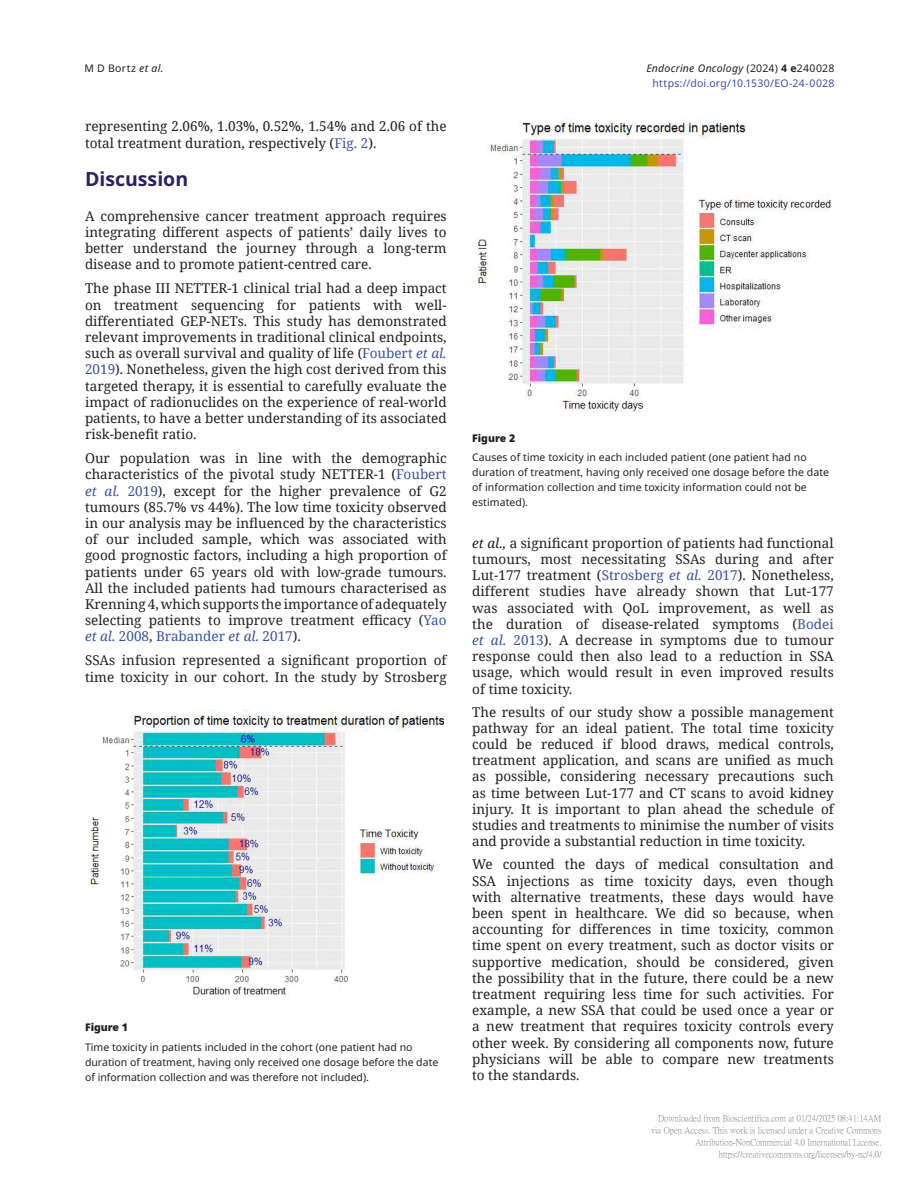
<style>
.page{position:relative;width:919px;height:1187px;background:#fff}
.page>*{position:absolute;margin:0;border:0;box-sizing:border-box;transform-origin:0 0}
.t1{font:700 19.5px "Noto Sans";color:#272261}
.TXI{font:13.5px/16.2px "Noto Serif";color:#231f20;text-align:justify}
.TXT{font:13.5px/16.2px "Noto Serif";color:#231f20;text-align:justify}
.FC{font:10.5px/15px "Noto Sans";letter-spacing:.005em;color:#231f20}
.t2{font:10.5px/15px "Noto Sans";letter-spacing:.02em;color:#3853a3;text-align:center}
.FC-2{font:900 10.5px "Noto Sans";color:#231f20}
.t3{font:9px/12px "P Ming Li U";color:rgb(0 0 0/.5);text-align:right}
.s1{font-style:italic}
.s2{color:#3853a3}
.s3{font-style:italic;color:#3853a3}
.s4{font-style:italic;color:#231f20}
.s5{color:#231f20}
.s6{font-weight:700;color:#231f20}
</style>
<div class="page">
<img style="left:88px;top:709px;width:355px;height:287px">
<img style="left:475px;top:117px;width:355px;height:294px">
<p class="FC" style="left:84px;top:61px;width:81px">M D Bortz <span class="s1">et al.</span></p>
<p class="TXI" style="left:85px;top:118px;width:363px">representing 2.06%, 1.03%, 0.52%, 1.54% and 2.06 of the total treatment duration, respectively (<span class="s2">Fig. 2</span>).</p>
<h1 class="t1" style="left:85px;top:168px;width:105px">Discussion</h1>
<p class="TXT" style="left:85px;top:207px;width:363px">A comprehensive cancer treatment approach requires integrating different aspects of patients’ daily lives to better understand the journey through a long-term disease and to promote patient-centred care.</p>
<p class="TXI" style="left:85px;top:280px;width:363px">The phase III NETTER-1 clinical trial had a deep impact on treatment sequencing for patients with well&shy;differentiated GEP-NETs. This study has demonstrated relevant improvements in traditional clinical endpoints, such as overall survival and quality of life (<span class="s2">Foubert</span> <span class="s3">et al.<br></span><span class="s2">2019</span>). Nonetheless, given the high cost derived from this targeted therapy, it is essential to carefully evaluate the impact of radionuclides on the experience of real-world patients, to have a better understanding of its associated risk-benefit ratio.</p>
<p class="TXI" style="left:85px;top:449px;width:363px">Our population was in line with the demographic characteristics of the pivotal study NETTER-1 (<span class="s2">Foubert </span><span class="s3">et al.</span> <span class="s2">2019</span>), except for the higher prevalence of G2 tumours (85.7% vs 44%). The low time toxicity observed in our analysis may be influenced by the characteristics of our included sample, which was associated with good prognostic factors, including a high proportion of patients under 65 years old with low-grade tumours.<br>All the included patients had tumours characterised as Krenning 4, which supports the importance of adequately selecting patients to improve treatment efficacy (<span class="s2">Yao </span><span class="s3">et al.</span> <span class="s2">2008</span>, <span class="s2">Brabander</span> <span class="s3">et al.</span> <span class="s2">2017</span>).</p>
<p class="TXI" style="left:85px;top:652px;width:363px">SSAs infusion represented a significant proportion of time toxicity in our cohort. In the study by Strosberg</p>
<p class="FC-2" style="left:85px;top:1019px;width:44px">Figure 1</p>
<p class="FC" style="left:85px;top:1039px;width:355px">Time toxicity in patients included in the cohort (one patient had no duration of treatment, having only received one dosage before the date of information collection and was therefore not included).</p>
<p class="t2" style="left:646px;top:61px;width:189px"><span class="s4">Endocrine Oncology</span> <span class="s5">(2024)</span> <span class="s6">4 e</span><span class="s5">240028 </span>https://doi.org/10.1530/EO-24-0028</p>
<p class="FC-2" style="left:472px;top:430px;width:44px">Figure 2</p>
<p class="FC" style="left:472px;top:450px;width:358px">Causes of time toxicity in each included patient (one patient had no duration of treatment, having only received one dosage before the date of information collection and time toxicity information could not be estimated).</p>
<p class="TXI" style="left:472px;top:534px;width:363px"><span class="s1">et al.,</span> a significant proportion of patients had functional tumours, most necessitating SSAs during and after Lut-177 treatment (<span class="s2">Strosberg</span> <span class="s3">et al.</span> <span class="s2">2017</span>). Nonetheless, different studies have already shown that Lut-177 was associated with QoL improvement, as well as the duration of disease-related symptoms (<span class="s2">Bodei </span><span class="s3">et al.</span> <span class="s2">2013</span>). A decrease in symptoms due to tumour response could then also lead to a reduction in SSA usage, which would result in even improved results of time toxicity.</p>
<p class="TXI" style="left:472px;top:703px;width:363px">The results of our study show a possible management pathway for an ideal patient. The total time toxicity could be reduced if blood draws, medical controls, treatment application, and scans are unified as much as possible, considering necessary precautions such as time between Lut-177 and CT scans to avoid kidney injury. It is important to plan ahead the schedule of studies and treatments to minimise the number of visits and provide a substantial reduction in time toxicity.</p>
<p class="TXI" style="left:472px;top:855px;width:363px">We counted the days of medical consultation and SSA injections as time toxicity days, even though with alternative treatments, these days would have been spent in healthcare. We did so because, when accounting for differences in time toxicity, common time spent on every treatment, such as doctor visits or supportive medication, should be considered, given the possibility that in the future, there could be a new treatment requiring less time for such activities. For example, a new SSA that could be used once a year or a new treatment that requires toxicity controls every other week. By considering all components now, future physicians will be able to compare new treatments to the standards.</p>
<p class="t3" style="left:651px;top:1112px;width:232px">Downloaded from Bioscientifica.com at 01/24/2025 08:41:14AM via Open Access. This work is licensed under a Creative Commons Attribution-NonCommercial 4.0 International License. https://creativecommons.org/licenses/by-nc/4.0/</p>
</div>
